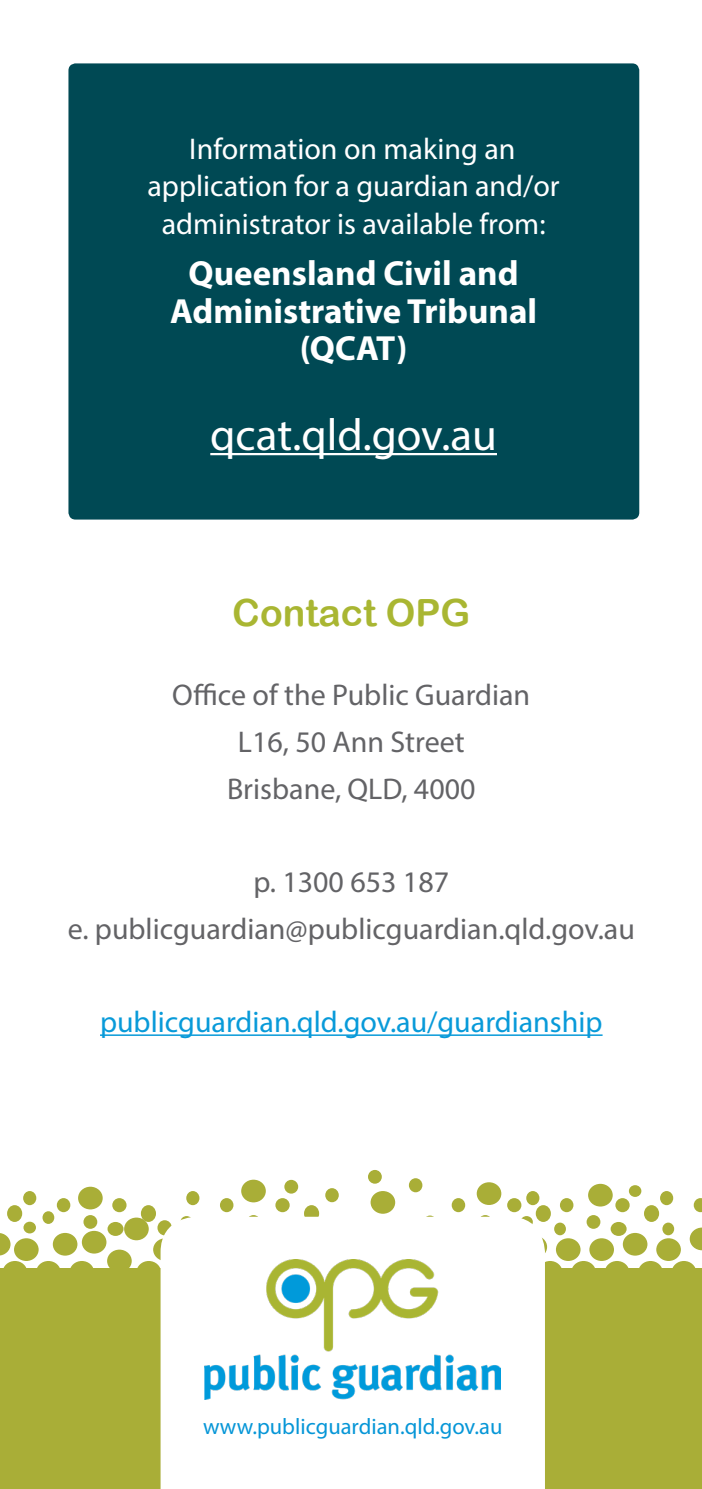
<style>
.page{position:relative;width:702px;height:1489px;background:#fff}
.page>*{position:absolute;margin:0;border:0;box-sizing:border-box;transform-origin:0 0}
.Body_copy{font:45px "Myriad Pro";color:#fff}
.t1{font:37.5px "Arial Rounded MT Bold";color:#a9b632}
.Body_copy-2{font:700 35px/37.5px "Myriad Pro";color:#fff;text-align:center}
.Body_copy-3{font:30px "Myriad Pro";color:#636366}
.Body_copy-4{font:30px/37.5px "Myriad Pro";color:#fff;text-align:center}
.Body_copy-5{font:30px "Myriad Pro";color:#089ad9}
.t2{font:22.5px "Myriad Pro";color:#0696d7}
</style>
<div class="page">
<div style="left:220px;top:1197px;width:13px;height:15px;background:#a9ae37;border-radius:50%"></div>
<svg style="left:157px;top:1220px;width:15px;height:15px"></svg>
<svg style="left:0;top:1233px;width:11px;height:22px"></svg>
<div style="left:14px;top:1238px;width:25px;height:22px;background:#a9ae37;border-radius:50%"></div>
<div style="left:53px;top:1232px;width:24px;height:23px;background:#a9ae37;border-radius:50%"></div>
<div style="left:82px;top:1230px;width:24px;height:23px;background:#a9ae37;border-radius:50%"></div>
<div style="left:124px;top:1217px;width:25px;height:23px;background:#a9ae37;border-radius:50%"></div>
<div style="left:153px;top:1238px;width:25px;height:22px;background:#a9ae37;border-radius:50%"></div>
<div style="left:241px;top:1179px;width:25px;height:23px;background:#a9ae37;border-radius:50%"></div>
<svg style="left:3px;top:1260px;width:24px;height:23px"></svg>
<svg style="left:36px;top:1260px;width:25px;height:23px"></svg>
<svg style="left:70px;top:1260px;width:24px;height:23px"></svg>
<div style="left:107px;top:1249px;width:25px;height:23px;background:#a9ae37;border-radius:50%"></div>
<svg style="left:136px;top:1260px;width:25px;height:23px"></svg>
<div style="left:78px;top:1186px;width:25px;height:23px;background:#a9ae37;border-radius:50%"></div>
<svg style="left:538px;top:1260px;width:24px;height:23px"></svg>
<svg style="left:571px;top:1260px;width:25px;height:23px"></svg>
<svg style="left:604px;top:1260px;width:25px;height:23px"></svg>
<svg style="left:638px;top:1260px;width:24px;height:23px"></svg>
<svg style="left:671px;top:1260px;width:25px;height:23px"></svg>
<div style="left:186px;top:1190px;width:13px;height:15px;background:#a9ae37;border-radius:50%"></div>
<div style="left:304px;top:1204px;width:15px;height:17px;background:#a9ae37;border-radius:50%"></div>
<svg style="left:275px;top:1197px;width:15px;height:15px"></svg>
<div style="left:159px;top:1222px;width:12px;height:13px;background:#a9ae37;border-radius:50%"></div>
<div style="left:83px;top:1214px;width:14px;height:14px;background:#a9ae37;border-radius:50%"></div>
<div style="left:23px;top:1221px;width:13px;height:12px;background:#a9ae37;border-radius:50%"></div>
<div style="left:107px;top:1221px;width:16px;height:14px;background:#a9ae37;border-radius:50%"></div>
<div style="left:57px;top:1197px;width:13px;height:15px;background:#a9ae37;border-radius:50%"></div>
<div style="left:23px;top:1190px;width:13px;height:15px;background:#a9ae37;border-radius:50%"></div>
<div style="left:141px;top:1204px;width:15px;height:17px;background:#a9ae37;border-radius:50%"></div>
<div style="left:112px;top:1197px;width:14px;height:15px;background:#a9ae37;border-radius:50%"></div>
<div style="left:42px;top:1211px;width:12px;height:12px;background:#a9ae37;border-radius:50%"></div>
<div style="left:370px;top:1190px;width:25px;height:23px;background:#a9ae37;border-radius:50%"></div>
<div style="left:588px;top:1183px;width:24px;height:23px;background:#a9ae37;border-radius:50%"></div>
<div style="left:476px;top:1182px;width:25px;height:22px;background:#a9ae37;border-radius:50%"></div>
<div style="left:7px;top:1204px;width:15px;height:17px;background:#a9ae37;border-radius:50%"></div>
<div style="left:325px;top:1188px;width:14px;height:14px;background:#a9ae37;border-radius:50%"></div>
<div style="left:284px;top:1179px;width:14px;height:14px;background:#a9ae37;border-radius:50%"></div>
<div style="left:409px;top:1178px;width:13px;height:14px;background:#a9ae37;border-radius:50%"></div>
<div style="left:368px;top:1169px;width:14px;height:14px;background:#a9ae37;border-radius:50%"></div>
<div style="left:522px;top:1235px;width:25px;height:23px;background:#a9ae37;border-radius:50%"></div>
<div style="left:556px;top:1238px;width:24px;height:22px;background:#a9ae37;border-radius:50%"></div>
<div style="left:589px;top:1238px;width:25px;height:22px;background:#a9ae37;border-radius:50%"></div>
<div style="left:622px;top:1232px;width:25px;height:23px;background:#a9ae37;border-radius:50%"></div>
<div style="left:656px;top:1238px;width:24px;height:22px;background:#a9ae37;border-radius:50%"></div>
<svg style="left:689px;top:1227px;width:13px;height:23px"></svg>
<div style="left:629px;top:1185px;width:12px;height:11px;background:#a9ae37;border-radius:50%"></div>
<svg style="left:693px;top:1198px;width:9px;height:14px"></svg>
<div style="left:660px;top:1190px;width:13px;height:15px;background:#a9ae37;border-radius:50%"></div>
<div style="left:662px;top:1222px;width:12px;height:13px;background:#a9ae37;border-radius:50%"></div>
<div style="left:586px;top:1214px;width:14px;height:14px;background:#a9ae37;border-radius:50%"></div>
<div style="left:610px;top:1221px;width:16px;height:14px;background:#a9ae37;border-radius:50%"></div>
<div style="left:560px;top:1197px;width:13px;height:15px;background:#a9ae37;border-radius:50%"></div>
<div style="left:526px;top:1190px;width:13px;height:15px;background:#a9ae37;border-radius:50%"></div>
<div style="left:644px;top:1204px;width:15px;height:17px;background:#a9ae37;border-radius:50%"></div>
<div style="left:615px;top:1197px;width:14px;height:15px;background:#a9ae37;border-radius:50%"></div>
<div style="left:554px;top:1222px;width:12px;height:13px;background:#a9ae37;border-radius:50%"></div>
<div style="left:451px;top:1197px;width:14px;height:15px;background:#a9ae37;border-radius:50%"></div>
<svg style="left:535px;top:1204px;width:16px;height:17px"></svg>
<div style="left:507px;top:1197px;width:14px;height:15px;background:#a9ae37;border-radius:50%"></div>
<div style="left:0;top:1267px;width:702px;height:221px;background:#a9ae37"></div>
<div style="left:160px;top:1216px;width:385px;height:272px;background:#fff"></div>
<img style="left:205px;top:1259px;width:295px;height:140px">
<hr style="left:100px;top:1034px;width:502px;height:1px;background:#089ad9">
<div style="left:68px;top:63px;width:571px;height:456px;background:#004954;border-radius:7px"></div>
<hr style="left:210px;top:453px;width:287px;height:2px;background:#fff">
<p class="Body_copy-4" style="left:147px;top:129px;width:414px">Information on making an application for a guardian and/or administrator is available from:</p>
<p class="Body_copy-2" style="left:170px;top:254px;width:369px">Queensland Civil and<br>Administrative Tribunal (QCAT)</p>
<p class="Body_copy" style="left:210px;top:407px;width:288px">qcat.qld.gov.au</p>
<p class="t1" style="left:232px;top:590px;width:239px">Contact OPG</p>
<p class="Body_copy-3" style="left:172px;top:676px;width:359px">Office of the Public Guardian</p>
<p class="Body_copy-3" style="left:238px;top:723px;width:228px">L16, 50 Ann Street</p>
<p class="Body_copy-3" style="left:227px;top:770px;width:250px">Brisbane, QLD, 4000</p>
<p class="Body_copy-3" style="left:253px;top:863px;width:197px">p. 1300 653 187</p>
<p class="Body_copy-3" style="left:68px;top:910px;width:568px">e. publicguardian@publicguardian.qld.gov.au</p>
<p class="Body_copy-5" style="left:100px;top:1003px;width:504px">publicguardian.qld.gov.au/guardianship</p>
<p class="t2" style="left:203px;top:1411px;width:301px">www.publicguardian.qld.gov.au</p>
</div>
